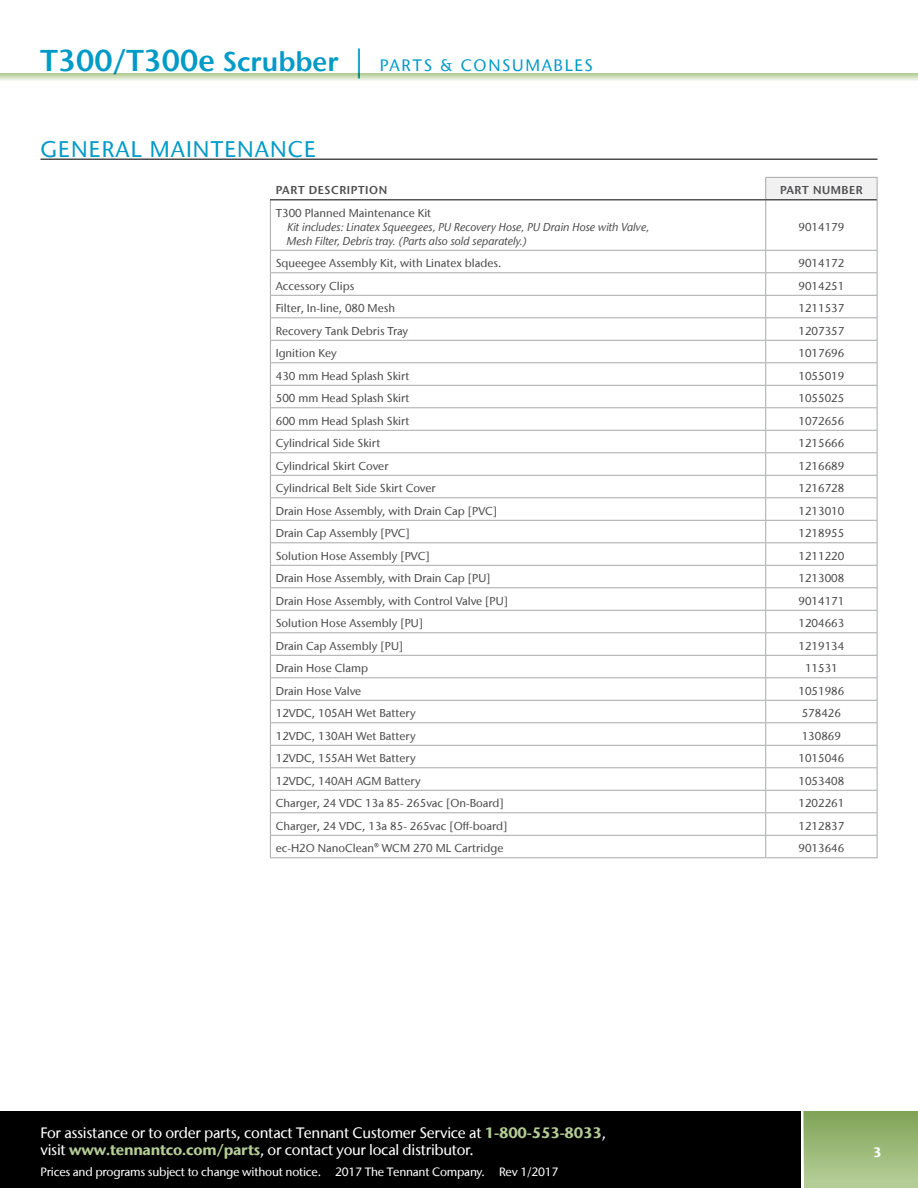
<style>
.page{position:relative;width:918px;height:1188px;background:#fff}
.page>*{position:absolute;margin:0;border:0;box-sizing:border-box;transform-origin:0 0}
.t1{font:500 22.5px "Stone Sans IIITC Com";letter-spacing:.05em;color:#009ac7}
.t2{font:500 16.5px "Stone Sans IIITC Com";letter-spacing:.1em;color:#009ac7}
.t3{font:500 15px/16.5px "Stone Sans IIITC Com";letter-spacing:-.02em;color:#fff}
.t4{font:700 13.5px "Stone Sans IIITC Com";color:#fff}
.t5{font:500 12px "Stone Sans IIITC Com";letter-spacing:-.02em;color:#fff}
.t6{font:500 11.4px "Stone Sans IIITC Com";color:#4d4d4f}
.t7{font:italic 500 11.4px/13.6px "Stone Sans IIITC Com";color:#4d4d4f}
.t8{font:600 11.4px "Stone Sans IIITC Com";letter-spacing:.05em;color:#4d4d4f}
.s1{font-weight:600;font-size:30px}
.s2{font-weight:600;font-size:27px}
.s3{font-size:30px}
.s4{font-weight:700;color:#b4cc95}
</style>
<div class="page">
<svg style="left:0;top:73px;width:918px;height:8px;background:#d2e0bf"></svg>
<hr style="left:40px;top:158px;width:838px;height:2px;background:#4d4d4f">
<div style="left:766px;top:177px;width:111px;height:23px;background:#f1f1f2"></div>
<hr style="left:765px;top:200px;width:1px;height:50px;background:#a7a9ac">
<hr style="left:877px;top:200px;width:1px;height:50px;background:#a7a9ac">
<hr style="left:270px;top:250px;width:496px;height:1px;background:#a7a9ac">
<hr style="left:766px;top:250px;width:112px;height:1px;background:#a7a9ac">
<hr style="left:270px;top:272px;width:496px;height:1px;background:#a7a9ac">
<hr style="left:766px;top:272px;width:112px;height:1px;background:#a7a9ac">
<hr style="left:270px;top:295px;width:496px;height:1px;background:#a7a9ac">
<hr style="left:766px;top:295px;width:112px;height:1px;background:#a7a9ac">
<hr style="left:270px;top:317px;width:496px;height:1px;background:#a7a9ac">
<hr style="left:766px;top:317px;width:112px;height:1px;background:#a7a9ac">
<hr style="left:270px;top:340px;width:496px;height:1px;background:#a7a9ac">
<hr style="left:766px;top:340px;width:112px;height:1px;background:#a7a9ac">
<hr style="left:270px;top:362px;width:496px;height:1px;background:#a7a9ac">
<hr style="left:766px;top:362px;width:112px;height:1px;background:#a7a9ac">
<hr style="left:270px;top:385px;width:496px;height:1px;background:#a7a9ac">
<hr style="left:766px;top:385px;width:112px;height:1px;background:#a7a9ac">
<hr style="left:270px;top:407px;width:496px;height:1px;background:#a7a9ac">
<hr style="left:766px;top:407px;width:112px;height:1px;background:#a7a9ac">
<hr style="left:270px;top:430px;width:496px;height:1px;background:#a7a9ac">
<hr style="left:766px;top:430px;width:112px;height:1px;background:#a7a9ac">
<hr style="left:270px;top:452px;width:496px;height:1px;background:#a7a9ac">
<hr style="left:766px;top:452px;width:112px;height:1px;background:#a7a9ac">
<hr style="left:270px;top:475px;width:496px;height:1px;background:#a7a9ac">
<hr style="left:766px;top:475px;width:112px;height:1px;background:#a7a9ac">
<hr style="left:270px;top:497px;width:496px;height:1px;background:#a7a9ac">
<hr style="left:766px;top:497px;width:112px;height:1px;background:#a7a9ac">
<hr style="left:270px;top:520px;width:496px;height:1px;background:#a7a9ac">
<hr style="left:766px;top:520px;width:112px;height:1px;background:#a7a9ac">
<hr style="left:270px;top:542px;width:496px;height:1px;background:#a7a9ac">
<hr style="left:766px;top:542px;width:112px;height:1px;background:#a7a9ac">
<hr style="left:270px;top:565px;width:496px;height:1px;background:#a7a9ac">
<hr style="left:766px;top:565px;width:112px;height:1px;background:#a7a9ac">
<hr style="left:270px;top:587px;width:496px;height:1px;background:#a7a9ac">
<hr style="left:766px;top:587px;width:112px;height:1px;background:#a7a9ac">
<hr style="left:270px;top:610px;width:496px;height:1px;background:#a7a9ac">
<hr style="left:766px;top:610px;width:112px;height:1px;background:#a7a9ac">
<hr style="left:270px;top:632px;width:496px;height:1px;background:#a7a9ac">
<hr style="left:766px;top:632px;width:112px;height:1px;background:#a7a9ac">
<hr style="left:270px;top:655px;width:496px;height:1px;background:#a7a9ac">
<hr style="left:766px;top:655px;width:112px;height:1px;background:#a7a9ac">
<hr style="left:270px;top:677px;width:496px;height:1px;background:#a7a9ac">
<hr style="left:766px;top:677px;width:112px;height:1px;background:#a7a9ac">
<hr style="left:270px;top:700px;width:496px;height:1px;background:#a7a9ac">
<hr style="left:766px;top:700px;width:112px;height:1px;background:#a7a9ac">
<hr style="left:270px;top:722px;width:496px;height:1px;background:#a7a9ac">
<hr style="left:766px;top:722px;width:112px;height:1px;background:#a7a9ac">
<hr style="left:270px;top:745px;width:496px;height:1px;background:#a7a9ac">
<hr style="left:766px;top:745px;width:112px;height:1px;background:#a7a9ac">
<hr style="left:270px;top:767px;width:496px;height:1px;background:#a7a9ac">
<hr style="left:766px;top:767px;width:112px;height:1px;background:#a7a9ac">
<hr style="left:270px;top:790px;width:496px;height:1px;background:#a7a9ac">
<hr style="left:766px;top:790px;width:112px;height:1px;background:#a7a9ac">
<hr style="left:270px;top:812px;width:496px;height:1px;background:#a7a9ac">
<hr style="left:766px;top:812px;width:112px;height:1px;background:#a7a9ac">
<hr style="left:270px;top:835px;width:496px;height:1px;background:#a7a9ac">
<hr style="left:766px;top:835px;width:112px;height:1px;background:#a7a9ac">
<svg style="left:765px;top:251px;width:1px;height:606px"></svg>
<svg style="left:877px;top:251px;width:1px;height:606px"></svg>
<hr style="left:270px;top:857px;width:496px;height:1px;background:#a7a9ac">
<hr style="left:766px;top:857px;width:112px;height:1px;background:#a7a9ac">
<hr style="left:270px;top:200px;width:1px;height:50px;background:#a7a9ac">
<svg style="left:270px;top:251px;width:1px;height:606px"></svg>
<hr style="left:765px;top:177px;width:113px;height:1px;background:#a7a9ac">
<svg style="left:765px;top:178px;width:1px;height:21px"></svg>
<svg style="left:877px;top:178px;width:1px;height:22px"></svg>
<hr style="left:270px;top:199px;width:496px;height:1px;background:#000">
<hr style="left:766px;top:199px;width:111px;height:1px;background:#000">
<div style="left:0;top:1111px;width:803px;height:77px;background:#000"></div>
<div style="left:803px;top:1111px;width:115px;height:77px;background:#b4cc95"></div>
<hr style="left:801px;top:1095px;width:3px;height:93px;background:#fff">
<div style="left:803px;top:1111px;width:115px;height:68px;background:linear-gradient(to bottom,#7fa356,#b2ca93)"></div>
<h2 class="t2" style="left:40px;top:55px;width:554px"><span class="s1">T300/T300e</span> <span class="s2">Scrubber</span> <span class="s3">|</span> PARTS &amp; CONSUMABLES</h2>
<h1 class="t1" style="left:40px;top:135px;width:277px">GENERAL MAINTENANCE</h1>
<p class="t8" style="left:276px;top:183px;width:113px">PART DESCRIPTION</p>
<p class="t8" style="left:780px;top:183px;width:84px">PART NUMBER</p>
<p class="t6" style="left:276px;top:206px;width:157px">T300 Planned Maintenance Kit</p>
<p class="t7" style="left:287px;top:220px;width:364px">Kit includes: Linatex Squeegees, PU Recovery Hose, PU Drain Hose with Valve,<br>Mesh Filter, Debris tray. (Parts also sold separately.)</p>
<p class="t6" style="left:798px;top:220px;width:47px">9014179</p>
<p class="t6" style="left:276px;top:256px;width:227px">Squeegee Assembly Kit, with Linatex blades.</p>
<p class="t6" style="left:798px;top:256px;width:47px">9014172</p>
<p class="t6" style="left:276px;top:279px;width:80px">Accessory Clips</p>
<p class="t6" style="left:798px;top:279px;width:47px">9014251</p>
<p class="t6" style="left:276px;top:301px;width:121px">Filter, In-line, 080 Mesh</p>
<p class="t6" style="left:798px;top:301px;width:47px">1211537</p>
<p class="t6" style="left:276px;top:324px;width:134px">Recovery Tank Debris Tray</p>
<p class="t6" style="left:798px;top:324px;width:47px">1207357</p>
<p class="t6" style="left:276px;top:346px;width:62px">Ignition Key</p>
<p class="t6" style="left:798px;top:346px;width:47px">1017696</p>
<p class="t6" style="left:276px;top:369px;width:135px">430 mm Head Splash Skirt</p>
<p class="t6" style="left:798px;top:369px;width:47px">1055019</p>
<p class="t6" style="left:276px;top:391px;width:135px">500 mm Head Splash Skirt</p>
<p class="t6" style="left:798px;top:391px;width:47px">1055025</p>
<p class="t6" style="left:276px;top:414px;width:135px">600 mm Head Splash Skirt</p>
<p class="t6" style="left:798px;top:414px;width:47px">1072656</p>
<p class="t6" style="left:276px;top:436px;width:106px">Cylindrical Side Skirt</p>
<p class="t6" style="left:798px;top:436px;width:47px">1215666</p>
<p class="t6" style="left:276px;top:459px;width:114px">Cylindrical Skirt Cover</p>
<p class="t6" style="left:798px;top:459px;width:47px">1216689</p>
<p class="t6" style="left:276px;top:481px;width:161px">Cylindrical Belt Side Skirt Cover</p>
<p class="t6" style="left:798px;top:481px;width:47px">1216728</p>
<p class="t6" style="left:276px;top:504px;width:223px">Drain Hose Assembly, with Drain Cap [PVC]</p>
<p class="t6" style="left:798px;top:504px;width:47px">1213010</p>
<p class="t6" style="left:276px;top:526px;width:136px">Drain Cap Assembly [PVC]</p>
<p class="t6" style="left:798px;top:526px;width:47px">1218955</p>
<p class="t6" style="left:276px;top:549px;width:156px">Solution Hose Assembly [PVC]</p>
<p class="t6" style="left:798px;top:549px;width:47px">1211220</p>
<p class="t6" style="left:276px;top:571px;width:216px">Drain Hose Assembly, with Drain Cap [PU]</p>
<p class="t6" style="left:798px;top:571px;width:47px">1213008</p>
<p class="t6" style="left:276px;top:594px;width:234px">Drain Hose Assembly, with Control Valve [PU]</p>
<p class="t6" style="left:798px;top:594px;width:47px">9014171</p>
<p class="t6" style="left:276px;top:616px;width:149px">Solution Hose Assembly [PU]</p>
<p class="t6" style="left:798px;top:616px;width:47px">1204663</p>
<p class="t6" style="left:276px;top:639px;width:129px">Drain Cap Assembly [PU]</p>
<p class="t6" style="left:798px;top:639px;width:47px">1219134</p>
<p class="t6" style="left:276px;top:661px;width:94px">Drain Hose Clamp</p>
<p class="t6" style="left:805px;top:661px;width:34px">11531</p>
<p class="t6" style="left:276px;top:684px;width:87px">Drain Hose Valve</p>
<p class="t6" style="left:798px;top:684px;width:47px">1051986</p>
<p class="t6" style="left:276px;top:706px;width:142px">12VDC, 105AH Wet Battery</p>
<p class="t6" style="left:802px;top:706px;width:41px">578426</p>
<p class="t6" style="left:276px;top:729px;width:142px">12VDC, 130AH Wet Battery</p>
<p class="t6" style="left:802px;top:729px;width:41px">130869</p>
<p class="t6" style="left:276px;top:751px;width:142px">12VDC, 155AH Wet Battery</p>
<p class="t6" style="left:798px;top:751px;width:47px">1015046</p>
<p class="t6" style="left:276px;top:774px;width:147px">12VDC, 140AH AGM Battery</p>
<p class="t6" style="left:798px;top:774px;width:47px">1053408</p>
<p class="t6" style="left:276px;top:796px;width:230px">Charger, 24 VDC 13a 85- 265vac [On-Board]</p>
<p class="t6" style="left:798px;top:796px;width:47px">1202261</p>
<p class="t6" style="left:276px;top:819px;width:233px">Charger, 24 VDC, 13a 85- 265vac [Off-board]</p>
<p class="t6" style="left:798px;top:819px;width:47px">1212837</p>
<p class="t6" style="left:276px;top:841px;width:229px">ec-H2O NanoClean® WCM 270 ML Cartridge</p>
<p class="t6" style="left:798px;top:841px;width:47px">9013646</p>
<h3 class="t3" style="left:40px;top:1125px;width:567px">For assistance or to order parts, contact Tennant Customer Service at <span class="s4">1-800-553-8033</span>, visit <span class="s4">www.tennantco.com/parts</span>, or contact your local distributor.</h3>
<p class="t5" style="left:40px;top:1164px;width:519px">Prices and programs subject to change without notice. 2017 The Tennant Company. Rev 1/2017</p>
<p class="t4" style="left:873px;top:1143px;width:10px">3</p>
</div>
